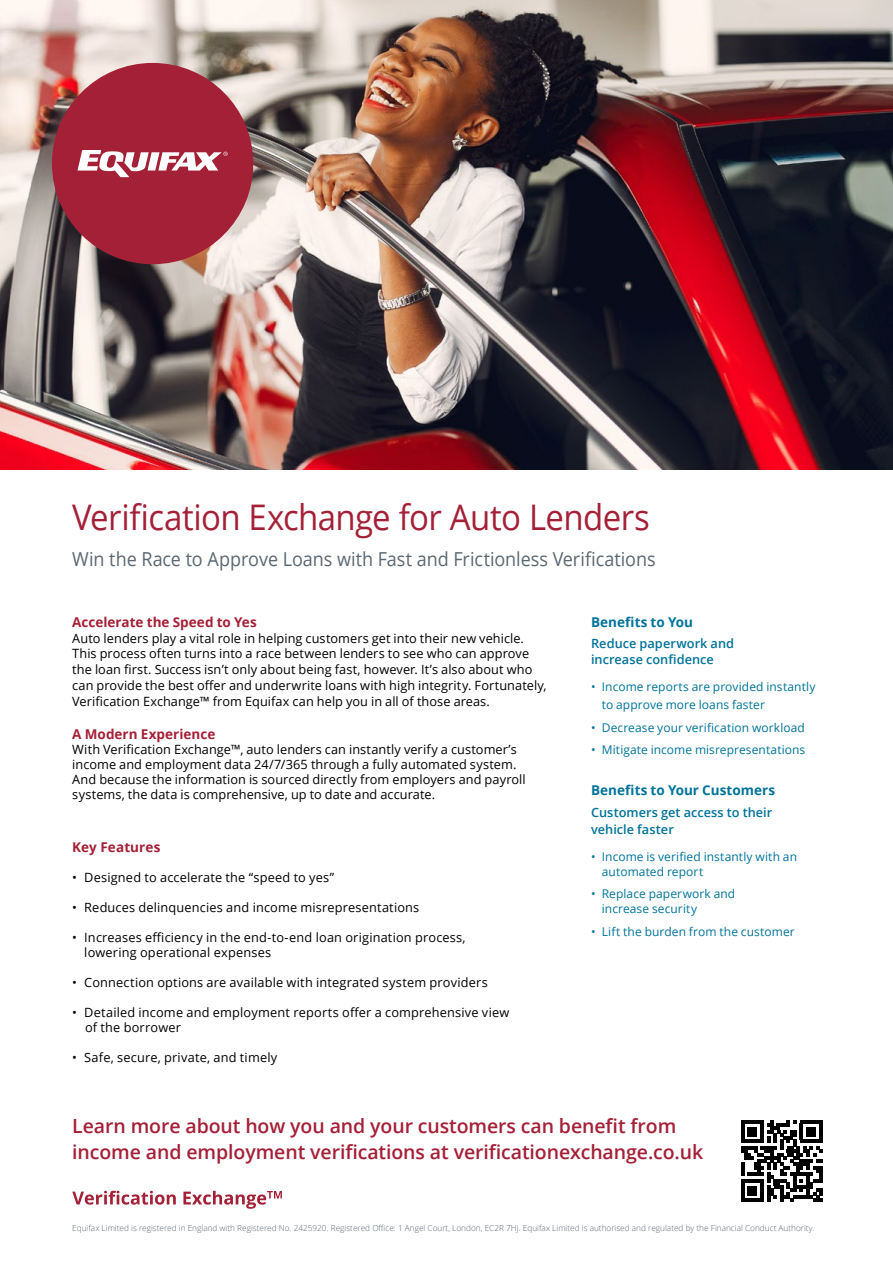
<style>
.page{position:relative;width:893px;height:1263px;background:#fff}
.page>*{position:absolute;margin:0;border:0;box-sizing:border-box;transform-origin:0 0}
.t1{font:35.25px "Open Sans";letter-spacing:-.02em;color:#a42036;scale:.93 1}
.t2{font:600 19.5px/25.5px "Open Sans";letter-spacing:-.005em;color:#a42036}
.t3{font:19.2px "Open Sans";letter-spacing:-.005em;color:#5b6771;scale:.93 1}
.t4{font:700 13.5px "Open Sans";letter-spacing:.005em;color:#a42036}
.t5{font:700 13.5px "Open Sans";color:#007399}
.t6{font:12.75px/15px "Open Sans";letter-spacing:.01em;color:#000}
.t7{font:600 12.75px/16.5px "Open Sans";letter-spacing:.005em;color:#007399}
.t8{font:12px/15px "Open Sans";letter-spacing:.005em;color:#007399}
.t9{font:300 8.25px "Open Sans";color:#5b6771}
</style>
<div class="page">
<img style="left:0;top:0;width:893px;height:469px">
<div style="left:52px;top:63px;width:201px;height:201px;background:#a42036;border-radius:50%"></div>
<svg style="left:77px;top:150px;width:151px;height:27px"></svg>
<svg style="left:741px;top:1120px;width:82px;height:82px"></svg>
<hr style="left:741px;top:1199px;width:23px;height:3px;background:#000">
<div style="left:747px;top:1185px;width:10px;height:10px;background:#000"></div>
<svg style="left:72px;top:1191px;width:210px;height:18px"></svg>
<h1 class="t1" style="left:72px;top:493px;width:623px">Verification Exchange for Auto Lenders</h1>
<h3 class="t3" style="left:72px;top:546px;width:629px">Win the Race to Approve Loans with Fast and Frictionless Verifications</h3>
<p class="t4" style="left:72px;top:612px;width:186px">Accelerate the Speed to Yes</p>
<p class="t6" style="left:72px;top:630px;width:476px;line-height:15.8px">Auto lenders play a vital role in helping customers get into their new vehicle.<br>This process often turns into a race between lenders to see who can approve the loan first. Success isn’t only about being fast, however. It’s also about who can provide the best offer and underwrite loans with high integrity. Fortunately, Verification Exchange™ from Equifax can help you in all of those areas.</p>
<p class="t4" style="left:72px;top:724px;width:145px">A Modern Experience</p>
<p class="t6" style="left:72px;top:741px;width:455px">With Verification Exchange™, auto lenders can instantly verify a customer’s income and employment data 24/7/365 through a fully automated system.<br>And because the information is sourced directly from employers and payroll systems, the data is comprehensive, up to date and accurate.</p>
<p class="t4" style="left:72px;top:838px;width:90px">Key Features</p>
<p class="t6" style="left:72px;top:870px;width:263px">• Designed to accelerate the “speed to yes”</p>
<p class="t6" style="left:72px;top:900px;width:349px">• Reduces delinquencies and income misrepresentations</p>
<p class="t6" style="left:84px;top:930px;width:383px;text-indent:-12px">• Increases efficiency in the end-to-end loan origination process, lowering operational expenses</p>
<p class="t6" style="left:72px;top:975px;width:417px">• Connection options are available with integrated system providers</p>
<p class="t6" style="left:85px;top:1005px;width:426px;text-indent:-13px">• Detailed income and employment reports offer a comprehensive view of the borrower</p>
<p class="t6" style="left:72px;top:1050px;width:207px">• Safe, secure, private, and timely</p>
<p class="t5" style="left:591px;top:612px;width:103px">Benefits to You</p>
<p class="t7" style="left:591px;top:635px;width:145px">Reduce paperwork and increase confidence</p>
<p class="t8" style="left:602px;top:678px;width:215px;line-height:18px;text-indent:-11px">• Income reports are provided instantly to approve more loans faster</p>
<p class="t8" style="left:591px;top:720px;width:215px">• Decrease your verification workload</p>
<p class="t8" style="left:591px;top:742px;width:216px">• Mitigate income misrepresentations</p>
<p class="t5" style="left:591px;top:780px;width:185px">Benefits to Your Customers</p>
<p class="t7" style="left:591px;top:804px;width:183px">Customers get access to their vehicle faster</p>
<p class="t8" style="left:602px;top:849px;width:197px;text-indent:-11px">• Income is verified instantly with an automated report</p>
<p class="t8" style="left:602px;top:886px;width:135px;text-indent:-11px">• Replace paperwork and increase security</p>
<p class="t8" style="left:591px;top:924px;width:205px">• Lift the burden from the customer</p>
<h2 class="t2" style="left:72px;top:1113px;width:633px">Learn more about how you and your customers can benefit from income and employment verifications at verificationexchange.co.uk</h2>
<p class="t9" style="left:72px;top:1222px;width:744px">Equifax Limited is registered in England with Registered No. 2425920. Registered Office: 1 Angel Court, London, EC2R 7HJ. Equifax Limited is authorised and regulated by the Financial Conduct Authority.</p>
</div>
